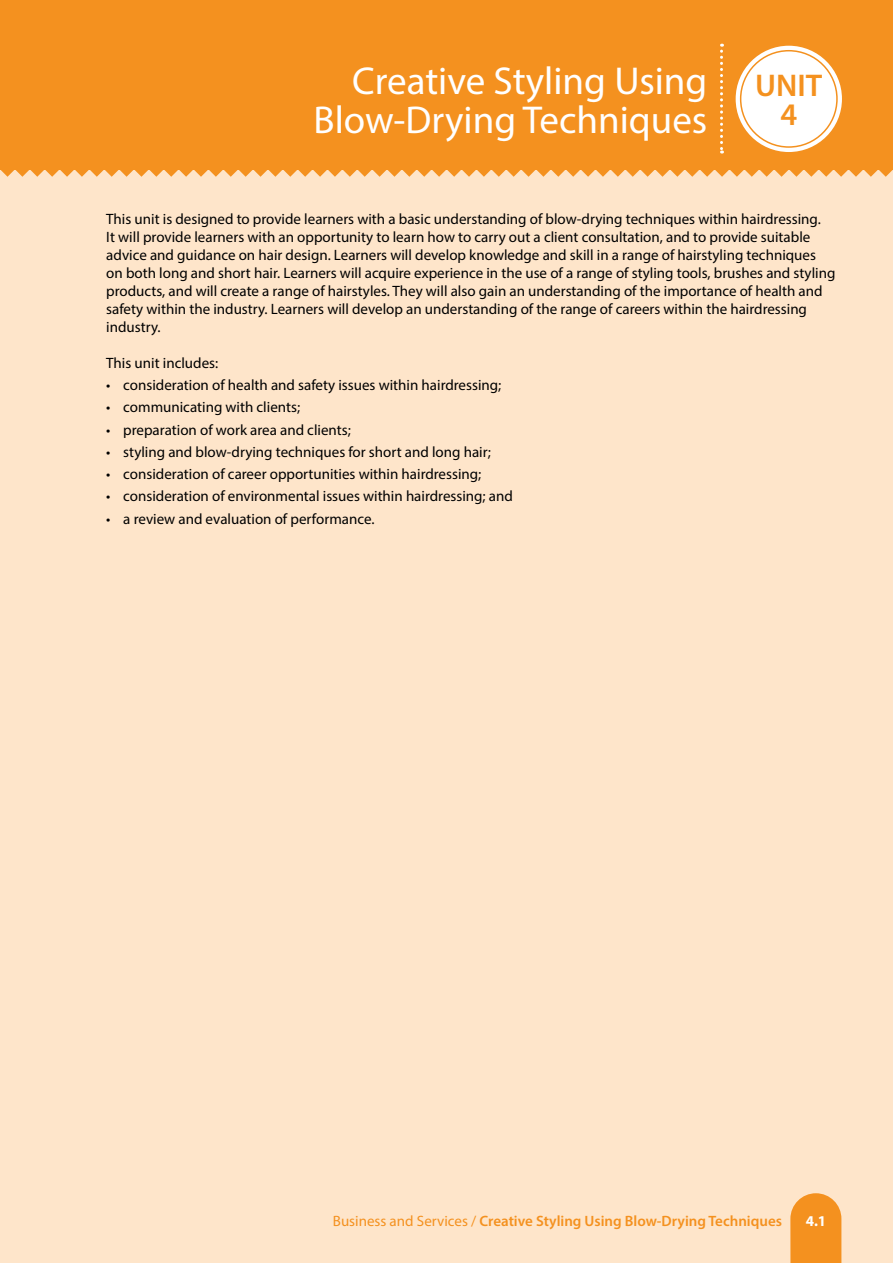
<style>
.page{position:relative;width:893px;height:1263px;background:#fee5ca}
.page>*{position:absolute;margin:0;border:0;box-sizing:border-box;transform-origin:0 0}
.t1{font:39px/39px "Myriad Pro";color:#fff;text-align:right}
.t2{font:600 31.5px/28.5px "Myriad Pro";color:#f4911f;text-align:center}
.t3{font:15px/18px "Myriad Pro";color:#000}
.t4{font:600 15px "Myriad Pro";color:#f4911f}
.t5{font:700 15px "Myriad Pro";color:#fff}
.s1{font-weight:400}
</style>
<div class="page">
<div style="left:0;top:0;width:893px;height:169px;background:#f4911f"></div>
<div style="left:736px;top:46px;width:106px;height:106px;background:#fff;border-radius:50%"></div>
<svg style="left:720px;top:44px;width:3px;height:110px"></svg>
<svg style="left:0;top:169px;width:893px;height:8px"></svg>
<div style="left:740px;top:50px;width:98px;height:98px;border:2px solid #f4911f;border-radius:50%"></div>
<svg style="left:790px;top:1193px;width:51px;height:70px;background:#f4982e"></svg>
<h1 class="t1" style="left:314px;top:61px;width:395px">Creative Styling Using<br>Blow-Drying Techniques</h1>
<h2 class="t2" style="left:755px;top:71px;width:69px">UNIT<br>4</h2>
<p class="t3" style="left:106px;top:210px;width:731px">This unit is designed to provide learners with a basic understanding of blow-drying techniques within hairdressing.<br>It will provide learners with an opportunity to learn how to carry out a client consultation, and to provide suitable advice and guidance on hair design. Learners will develop knowledge and skill in a range of hairstyling techniques on both long and short hair. Learners will acquire experience in the use of a range of styling tools, brushes and styling products, and will create a range of hairstyles. They will also gain an understanding of the importance of health and safety within the industry. Learners will develop an understanding of the range of careers within the hairdressing industry.</p>
<p class="t3" style="left:106px;top:354px;width:113px">This unit includes:</p>
<p class="t3" style="left:106px;top:376px;width:397px">• consideration of health and safety issues within hairdressing;</p>
<p class="t3" style="left:106px;top:398px;width:195px">• communicating with clients;</p>
<p class="t3" style="left:106px;top:420px;width:246px">• preparation of work area and clients;</p>
<p class="t3" style="left:106px;top:443px;width:386px">• styling and blow-drying techniques for short and long hair;</p>
<p class="t3" style="left:106px;top:465px;width:377px">• consideration of career opportunities within hairdressing;</p>
<p class="t3" style="left:106px;top:487px;width:408px">• consideration of environmental issues within hairdressing; and</p>
<p class="t3" style="left:106px;top:509px;width:270px">• a review and evaluation of performance.</p>
<p class="t4" style="left:333px;top:1211px;width:451px"><span class="s1">Business and Services /</span> Creative Styling Using Blow-Drying Techniques</p>
<p class="t5" style="left:806px;top:1211px;width:22px">4.1</p>
</div>
